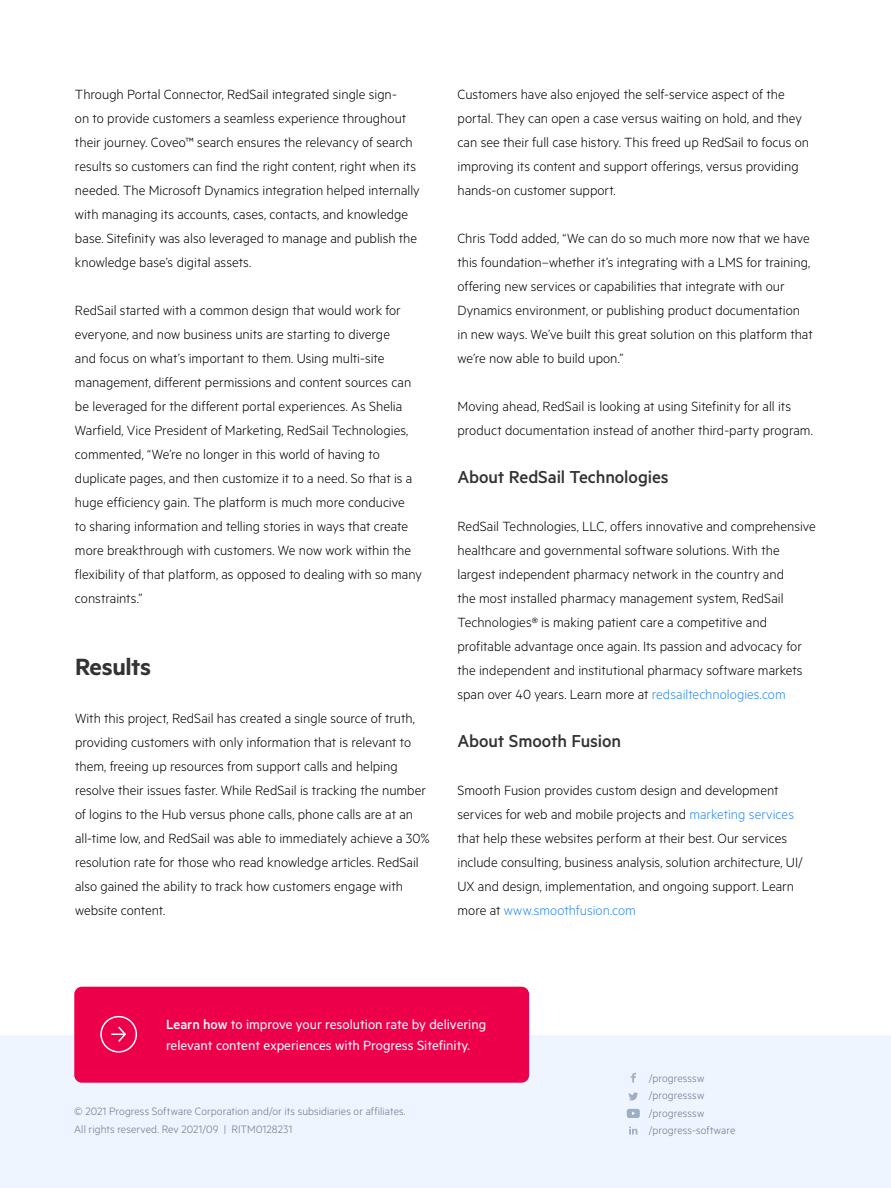
<style>
.page{position:relative;width:891px;height:1188px;background:#fff}
.page>*{position:absolute;margin:0;border:0;box-sizing:border-box;transform-origin:0 0}
.t1{font:600 26.4px "Metric";letter-spacing:-.015em;color:#333}
.t2{font:500 19.5px "Metric";letter-spacing:-.005em;color:#333}
.t3{font:300 15px/24px "Metric";color:#000}
.t4{font:15px/21px "Metric";color:#fff}
.t5{font:300 12px/17.2px "Metric";letter-spacing:.01em;color:#6c7589}
.s1{color:#2989fc}
.s2{font-weight:500}
</style>
<div class="page">
<div style="left:0;top:1035px;width:891px;height:153px;background:#eef5ff"></div>
<svg style="left:631px;top:1073px;width:5px;height:10px"></svg>
<svg style="left:628px;top:1092px;width:10px;height:9px"></svg>
<svg style="left:629px;top:1126px;width:8px;height:9px"></svg>
<svg style="left:627px;top:1109px;width:13px;height:9px"></svg>
<div style="left:74px;top:987px;width:455px;height:96px;background:#ed0049;border-radius:8px"></div>
<div style="left:100px;top:1016px;width:37px;height:37px;border:2px solid #fff;border-radius:50%"></div>
<svg style="left:111px;top:1026px;width:15px;height:16px"></svg>
<p class="t3" style="left:75px;top:82px;width:346px">Through Portal Connector, RedSail integrated single sign-<br>on to provide customers a seamless experience throughout their journey. Coveo™ search ensures the relevancy of search results so customers can find the right content, right when its needed. The Microsoft Dynamics integration helped internally with managing its accounts, cases, contacts, and knowledge base. Sitefinity was also leveraged to manage and publish the knowledge base’s digital assets.</p>
<p class="t3" style="left:75px;top:298px;width:348px">RedSail started with a common design that would work for everyone, and now business units are starting to diverge<br>and focus on what’s important to them. Using multi-site management, different permissions and content sources can be leveraged for the different portal experiences. As Shelia Warfield, Vice President of Marketing, RedSail Technologies, commented, “We’re no longer in this world of having to duplicate pages, and then customize it to a need. So that is a huge efficiency gain. The platform is much more conducive<br>to sharing information and telling stories in ways that create more breakthrough with customers. We now work within the flexibility of that platform, as opposed to dealing with so many constraints.”</p>
<h1 class="t1" style="left:75px;top:651px;width:78px">Results</h1>
<p class="t3" style="left:75px;top:706px;width:356px">With this project, RedSail has created a single source of truth, providing customers with only information that is relevant to them, freeing up resources from support calls and helping resolve their issues faster. While RedSail is tracking the number of logins to the Hub versus phone calls, phone calls are at an all-time low, and RedSail was able to immediately achieve a 30% resolution rate for those who read knowledge articles. RedSail also gained the ability to track how customers engage with website content.</p>
<p class="t3" style="left:458px;top:82px;width:353px">Customers have also enjoyed the self-service aspect of the portal. They can open a case versus waiting on hold, and they can see their full case history. This freed up RedSail to focus on improving its content and support offerings, versus providing hands-on customer support.</p>
<p class="t3" style="left:458px;top:226px;width:357px">Chris Todd added, “We can do so much more now that we have this foundation–whether it’s integrating with a LMS for training, offering new services or capabilities that integrate with our Dynamics environment, or publishing product documentation in new ways. We’ve built this great solution on this platform that we’re now able to build upon.”</p>
<p class="t3" style="left:458px;top:394px;width:357px">Moving ahead, RedSail is looking at using Sitefinity for all its product documentation instead of another third-party program.</p>
<h2 class="t2" style="left:458px;top:466px;width:213px">About RedSail Technologies</h2>
<p class="t3" style="left:458px;top:514px;width:360px">RedSail Technologies, LLC, offers innovative and comprehensive healthcare and governmental software solutions. With the largest independent pharmacy network in the country and<br>the most installed pharmacy management system, RedSail Technologies® is making patient care a competitive and profitable advantage once again. Its passion and advocacy for the independent and institutional pharmacy software markets span over 40 years. Learn more at <span class="s1">redsailtechnologies.com</span></p>
<h2 class="t2" style="left:458px;top:730px;width:165px">About Smooth Fusion</h2>
<p class="t3" style="left:458px;top:778px;width:347px">Smooth Fusion provides custom design and development services for web and mobile projects and <span class="s1">marketing services </span>that help these websites perform at their best. Our services include consulting, business analysis, solution architecture, UI/ UX and design, implementation, and ongoing support. Learn more at <span class="s1">www.smoothfusion.com</span></p>
<p class="t4" style="left:166px;top:1013px;width:322px"><span class="s2">Learn how</span> to improve your resolution rate by delivering relevant content experiences with Progress Sitefinity.</p>
<p class="t5" style="left:74px;top:1102px;width:333px;line-height:18px">© 2021 Progress Software Corporation and/or its subsidiaries or affiliates.<br>All rights reserved. Rev 2021/09 | RITM0128231</p>
<p class="t5" style="left:649px;top:1069px;width:88px">/progresssw /progresssw /progresssw /progress-software</p>
</div>
